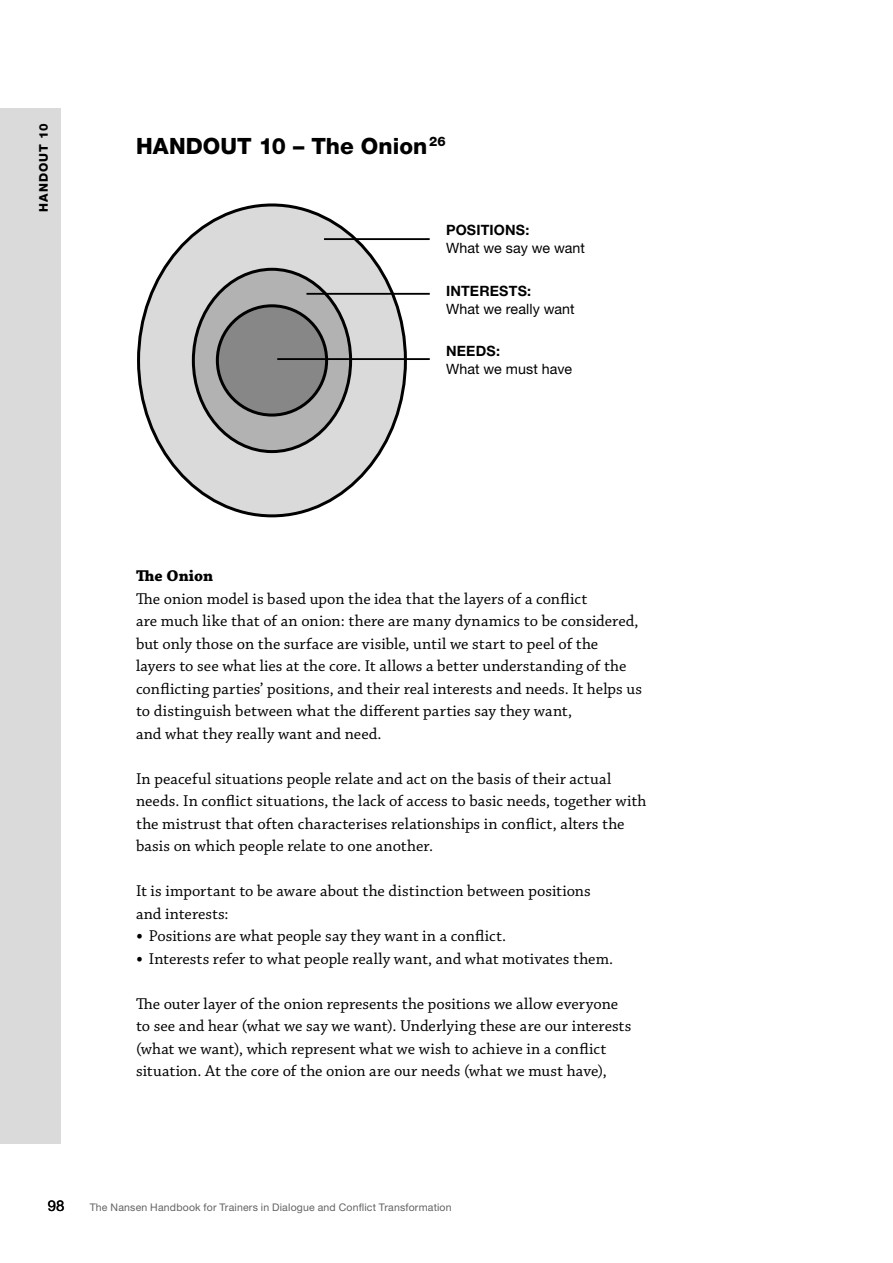
<style>
.page{position:relative;width:893px;height:1263px;background:#fff}
.page>*{position:absolute;margin:0;border:0;box-sizing:border-box;transform-origin:0 0}
.t1{font:800 22.5px "Helvetica Neue LT Std";color:#000}
.t2{font:16.5px/22.5px "Chaparral Pro";color:#000}
.t3{font:700 16.5px "Chaparral Pro";letter-spacing:.005em;color:#000}
.t4{font:15px "Helvetica Neue LT Std";color:#000}
.t5{font:14.25px "Helvetica Neue LT Std";letter-spacing:.005em;color:#000}
.t6{font:700 14.25px "Helvetica Neue LT Std";letter-spacing:.015em;color:#000}
.t7{font:800 12px "Helvetica Neue LT Std";letter-spacing:.09em;color:#000}
.t8{font:10.5px "Helvetica Neue LT Std";letter-spacing:.02em;color:#646363}
.s1{font-size:22.5px}
</style>
<div class="page">
<div style="left:139px;top:205px;width:266px;height:311px;background:#dadada;border-radius:50%"></div>
<div style="left:193px;top:269px;width:158px;height:183px;background:#b3b2b2;border-radius:50%"></div>
<div style="left:0;top:109px;width:60px;height:1035px;background:#dadada"></div>
<div style="left:217px;top:306px;width:110px;height:109px;background:#878787;border-radius:50%"></div>
<div style="left:216px;top:304px;width:112px;height:113px;border:3px solid #000;border-radius:50%"></div>
<hr style="left:324px;top:238px;width:106px;height:2px;background:#000">
<hr style="left:306px;top:293px;width:124px;height:2px;background:#000">
<hr style="left:277px;top:358px;width:153px;height:2px;background:#000">
<p class="t7" style="left:36px;top:212px;width:90px;rotate:-90deg">HANDOUT 10</p>
<h1 class="t1" style="left:136px;top:132px;width:311px">HANDOUT 10 – The Onion<sup>26</sup></h1>
<p class="t6" style="left:446px;top:221px;width:85px">POSITIONS:</p>
<p class="t5" style="left:446px;top:240px;width:141px">What we say we want</p>
<p class="t6" style="left:446px;top:282px;width:87px">INTERESTS:</p>
<p class="t5" style="left:446px;top:300px;width:130px">What we really want</p>
<p class="t6" style="left:446px;top:342px;width:55px">NEEDS:</p>
<p class="t5" style="left:446px;top:361px;width:127px">What we must have</p>
<p class="t3" style="left:136px;top:566px;width:79px">The Onion</p>
<p class="t2" style="left:136px;top:588px;width:507px">The onion model is based upon the idea that the layers of a conflict<br>are much like that of an onion: there are many dynamics to be considered, but only those on the surface are visible, until we start to peel of the layers to see what lies at the core. It allows a better understanding of the conflicting parties’ positions, and their real interests and needs. It helps us to distinguish between what the different parties say they want,<br>and what they really want and need.</p>
<p class="t2" style="left:136px;top:768px;width:512px">In peaceful situations people relate and act on the basis of their actual needs. In conflict situations, the lack of access to basic needs, together with the mistrust that often characterises relationships in conflict, alters the basis on which people relate to one another.</p>
<p class="t2" style="left:136px;top:881px;width:456px">It is important to be aware about the distinction between positions and interests:</p>
<p class="t2" style="left:136px;top:925px;width:372px"><span class="s1">•</span> Positions are what people say they want in a conflict.</p>
<p class="t2" style="left:136px;top:948px;width:479px"><span class="s1">•</span> Interests refer to what people really want, and what motivates them.</p>
<p class="t2" style="left:136px;top:993px;width:497px">The outer layer of the onion represents the positions we allow everyone to see and hear (what we say we want). Underlying these are our interests (what we want), which represent what we wish to achieve in a conflict situation. At the core of the onion are our needs (what we must have),</p>
<p class="t4" style="left:48px;top:1197px;width:18px">98</p>
<p class="t8" style="left:90px;top:1201px;width:363px">The Nansen Handbook for Trainers in Dialogue and Conflict Transformation</p>
</div>
